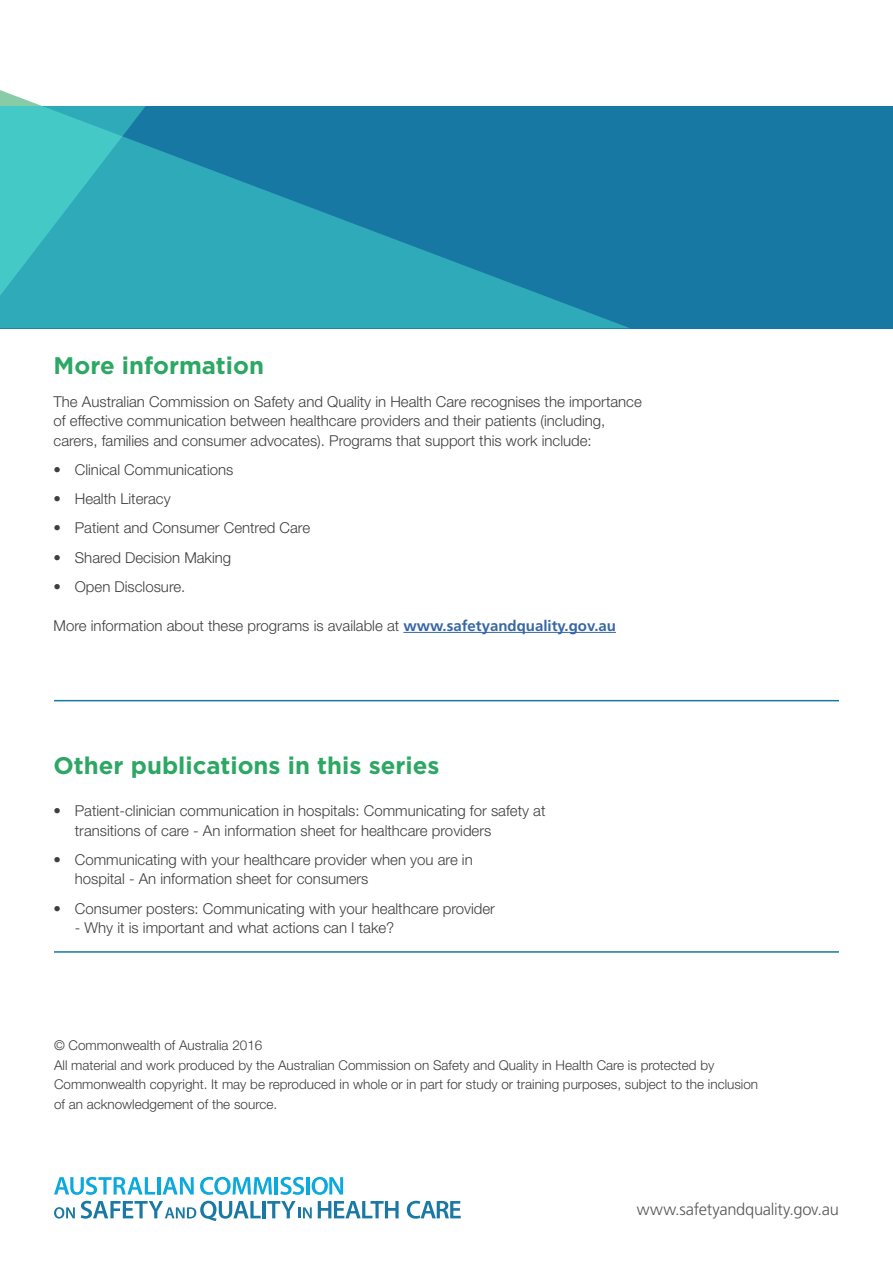
<style>
.page{position:relative;width:893px;height:1263px;background:#fff}
.page>*{position:absolute;margin:0;border:0;box-sizing:border-box;transform-origin:0 0}
.HEADLINE{font:700 24px "Gotham";color:#2da764}
.Series_title{font:300 16.5px "Frutiger LT Std";letter-spacing:-.015em;color:#57585a}
.Body{font:300 15px/19.5px "Helvetica Neue LT Std";color:#3e3e3f}
.Body_no_balance{font:300 15px "Helvetica Neue LT Std";color:#3e3e3f}
.Copyright{font:300 13.5px/19.5px "Helvetica Neue LT Std";color:#3e3e3f}
.s1{font-family:"Frutiger LT Std";font-weight:700;color:#3667a4}
</style>
<div class="page">
<svg style="left:54px;top:1177px;width:101px;height:18px"></svg>
<hr style="left:157px;top:1177px;width:3px;height:17px;background:#0ca9de">
<svg style="left:162px;top:1177px;width:32px;height:17px"></svg>
<svg style="left:200px;top:1177px;width:72px;height:18px"></svg>
<hr style="left:275px;top:1177px;width:3px;height:17px;background:#0ca9de">
<svg style="left:280px;top:1177px;width:24px;height:18px"></svg>
<hr style="left:306px;top:1177px;width:4px;height:17px;background:#0ca9de">
<svg style="left:312px;top:1177px;width:31px;height:18px"></svg>
<svg style="left:54px;top:1207px;width:21px;height:11px"></svg>
<svg style="left:81px;top:1201px;width:180px;height:20px"></svg>
<hr style="left:262px;top:1201px;width:4px;height:17px;background:#1979a4">
<svg style="left:267px;top:1201px;width:45px;height:17px"></svg>
<svg style="left:318px;top:1201px;width:81px;height:17px"></svg>
<svg style="left:407px;top:1201px;width:54px;height:18px"></svg>
<hr style="left:403px;top:632px;width:213px;height:1px;background:#3667a4">
<div style="left:0;top:106px;width:893px;height:222px;background:#1878a4"></div>
<svg style="left:0;top:90px;width:629px;height:238px"></svg>
<svg style="left:0;top:106px;width:146px;height:190px;background:#37b6be"></svg>
<hr style="left:54px;top:700px;width:785px;height:1px;background:#1878a4">
<hr style="left:54px;top:951px;width:785px;height:2px;background:#1878a4">
<p class="HEADLINE" style="left:54px;top:350px;width:212px">More information</p>
<p class="Body" style="left:54px;top:391px;width:590px">The Australian Commission on Safety and Quality in Health Care recognises the importance of effective communication between healthcare providers and their patients (including, carers, families and consumer advocates). Programs that support this work include:</p>
<p class="Body" style="left:54px;top:459px;width:181px">• Clinical Communications</p>
<p class="Body" style="left:54px;top:489px;width:119px">• Health Literacy</p>
<p class="Body" style="left:54px;top:518px;width:258px">• Patient and Consumer Centred Care</p>
<p class="Body" style="left:54px;top:547px;width:179px">• Shared Decision Making</p>
<p class="Body" style="left:54px;top:576px;width:133px">• Open Disclosure.</p>
<p class="Body_no_balance" style="left:54px;top:616px;width:564px">More information about these programs is available at <span class="s1">www.safetyandquality.gov.au</span></p>
<p class="HEADLINE" style="left:54px;top:749px;width:387px">Other publications in this series</p>
<p class="Body" style="left:75px;top:801px;width:472px;text-indent:-21px">• Patient-clinician communication in hospitals: Communicating for safety at transitions of care - An information sheet for healthcare providers</p>
<p class="Body" style="left:75px;top:849px;width:399px;text-indent:-21px">• Communicating with your healthcare provider when you are in hospital - An information sheet for consumers</p>
<p class="Body" style="left:54px;top:898px;width:443px">• Consumer posters: Communicating with your healthcare provider</p>
<p class="Body" style="left:75px;top:918px;width:321px">- Why it is important and what actions can I take?</p>
<p class="Copyright" style="left:54px;top:1035px;width:210px">© Commonwealth of Australia 2016</p>
<p class="Copyright" style="left:54px;top:1055px;width:706px">All material and work produced by the Australian Commission on Safety and Quality in Health Care is protected by<br>Commonwealth copyright. It may be reproduced in whole or in part for study or training purposes, subject to the inclusion of an acknowledgement of the source.</p>
<p class="Series_title" style="left:637px;top:1200px;width:204px">www.safetyandquality.gov.au</p>
</div>
